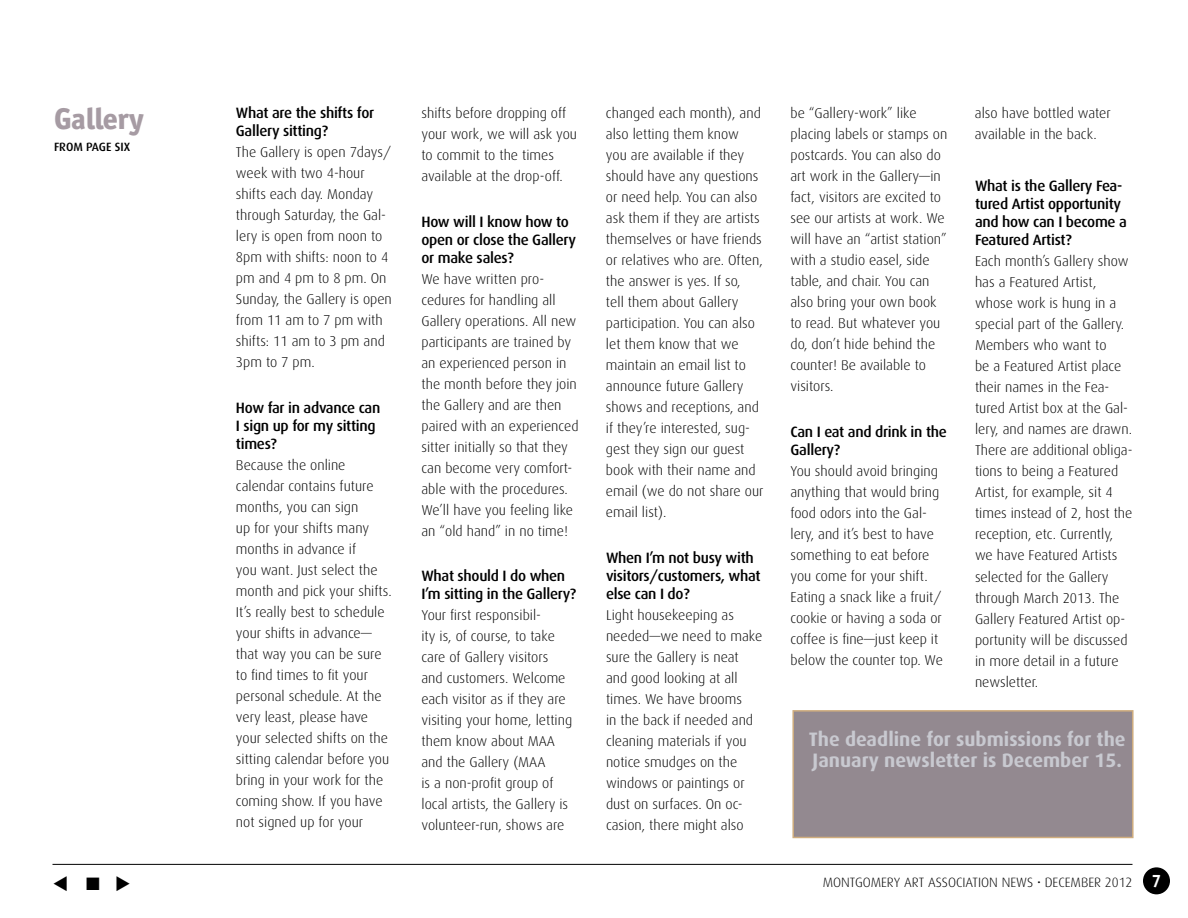
<style>
.page{position:relative;width:1188px;height:918px;background:#fff}
.page>*{position:absolute;margin:0;border:0;box-sizing:border-box;transform-origin:0 0}
.t1{font:800 30px "Officina Sans ITC Std";letter-spacing:-.02em;color:#a69ba3}
.t2{font:700 19.5px/21px "Dax";color:#c8c9d0}
.t3{font:18px "Wingdings 3";color:#000}
.t4{font:500 15px/18px "Dax";letter-spacing:-.02em;color:#000}
.t5{font:300 14.25px/21px "Dax";color:#000}
.t6{font:300 13.5px "Dax";color:#000}
.t7{font:500 12px "Dax";letter-spacing:-.005em;color:#000}
.s1{font-family:"Officina Sans ITC Std";font-weight:700;font-size:18px;color:#fff}
</style>
<div class="page">
<hr style="left:52px;top:864px;width:1080px;height:1px;background:#000">
<div style="left:1143px;top:867px;width:27px;height:27px;background:#000;border-radius:50%"></div>
<div style="left:792px;top:710px;width:342px;height:128px;background:#938990;border:2px solid #cfad7e"></div>
<h1 class="t1" style="left:54px;top:99px;width:91px">Gallery</h1>
<p class="t7" style="left:54px;top:140px;width:78px">FROM PAGE SIX</p>
<p class="t4" style="left:236px;top:104px;width:140px">What are the shifts for<br>Gallery sitting?</p>
<p class="t5" style="left:236px;top:142px;width:157px">The Gallery is open 7days/ week with two 4-hour shifts each day. Monday through Saturday, the Gal&shy;lery is open from noon to<br>8pm with shifts: noon to 4 pm and 4 pm to 8 pm. On<br>Sunday, the Gallery is open from 11 am to 7 pm with shifts: 11 am to 3 pm and<br>3pm to 7 pm.</p>
<p class="t4" style="left:236px;top:399px;width:146px">How far in advance can<br>I sign up for my sitting times?</p>
<p class="t5" style="left:236px;top:455px;width:157px">Because the online calendar contains future months, you can sign<br>up for your shifts many months in advance if<br>you want. Just select the month and pick your shifts.<br>It’s really best to schedule your shifts in advance— that way you can be sure to find times to fit your personal schedule. At the very least, please have your selected shifts on the sitting calendar before you bring in your work for the coming show. If you have not signed up for your</p>
<p class="t5" style="left:421px;top:103px;width:157px">shifts before dropping off your work, we will ask you to commit to the times available at the drop-off.</p>
<p class="t4" style="left:422px;top:213px;width:156px">How will I know how to open or close the Gallery or make sales?</p>
<p class="t5" style="left:422px;top:268px;width:159px">We have written pro&shy;cedures for handling all<br>Gallery operations. All new participants are trained by an experienced person in the month before they join the Gallery and are then paired with an experienced sitter initially so that they can become very comfort&shy;able with the procedures.<br>We’ll have you feeling like an “old hand” in no time!</p>
<p class="t4" style="left:422px;top:567px;width:156px">What should I do when<br>I’m sitting in the Gallery?</p>
<p class="t5" style="left:422px;top:605px;width:152px">Your first responsibil-<br>ity is, of course, to take care of Gallery visitors and customers. Welcome each visitor as if they are visiting your home, letting them know about MAA and the Gallery (MAA<br>is a non-profit group of local artists, the Gallery is volunteer-run, shows are</p>
<p class="t5" style="left:606px;top:103px;width:159px">changed each month), and also letting them know<br>you are available if they should have any questions or need help. You can also ask them if they are artists themselves or have friends or relatives who are. Often, the answer is yes. If so,<br>tell them about Gallery participation. You can also let them know that we maintain an email list to announce future Gallery shows and receptions, and if they’re interested, sug&shy;gest they sign our guest book with their name and email (we do not share our email list).</p>
<p class="t4" style="left:606px;top:549px;width:156px">When I’m not busy with visitors/customers, what else can I do?</p>
<p class="t5" style="left:606px;top:604px;width:158px">Light housekeeping as needed—we need to make sure the Gallery is neat and good looking at all times. We have brooms<br>in the back if needed and cleaning materials if you notice smudges on the windows or paintings or dust on surfaces. On oc&shy;casion, there might also</p>
<p class="t5" style="left:790px;top:103px;width:158px">be “Gallery-work” like placing labels or stamps on postcards. You can also do art work in the Gallery—in fact, visitors are excited to see our artists at work. We will have an “artist station” with a studio easel, side table, and chair. You can also bring your own book to read. But whatever you do, don’t hide behind the counter! Be available to visitors.</p>
<p class="t4" style="left:790px;top:423px;width:158px">Can I eat and drink in the<br>Gallery?</p>
<p class="t5" style="left:790px;top:460px;width:154px">You should avoid bringing anything that would bring food odors into the Gal&shy;lery, and it’s best to have something to eat before you come for your shift.<br>Eating a snack like a fruit/ cookie or having a soda or coffee is fine—just keep it below the counter top. We</p>
<p class="t5" style="left:975px;top:103px;width:137px">also have bottled water available in the back.</p>
<p class="t4" style="left:975px;top:177px;width:153px">What is the Gallery Fea&shy;tured Artist opportunity and how can I become a<br>Featured Artist?</p>
<p class="t5" style="left:975px;top:251px;width:159px">Each month’s Gallery show has a Featured Artist, whose work is hung in a special part of the Gallery.<br>Members who want to<br>be a Featured Artist place their names in the Fea&shy;tured Artist box at the Gal&shy;lery, and names are drawn.<br>There are additional obliga&shy;tions to being a Featured<br>Artist, for example, sit 4 times instead of 2, host the reception, etc. Currently, we have Featured Artists selected for the Gallery through March 2013. The<br>Gallery Featured Artist op&shy;portunity will be discussed in more detail in a future newsletter.</p>
<h2 class="t2" style="left:809px;top:728px;width:318px">The deadline for submissions for the<br>January newsletter is December 15.</h2>
<p class="t3" style="left:52px;top:874px;width:80px">▼ ■ ◆</p>
<p class="t6" style="left:823px;top:875px;width:340px">MONTGOMERY ART ASSOCIATION NEWS • DECEMBER 2012 <span class="s1">7</span></p>
</div>
